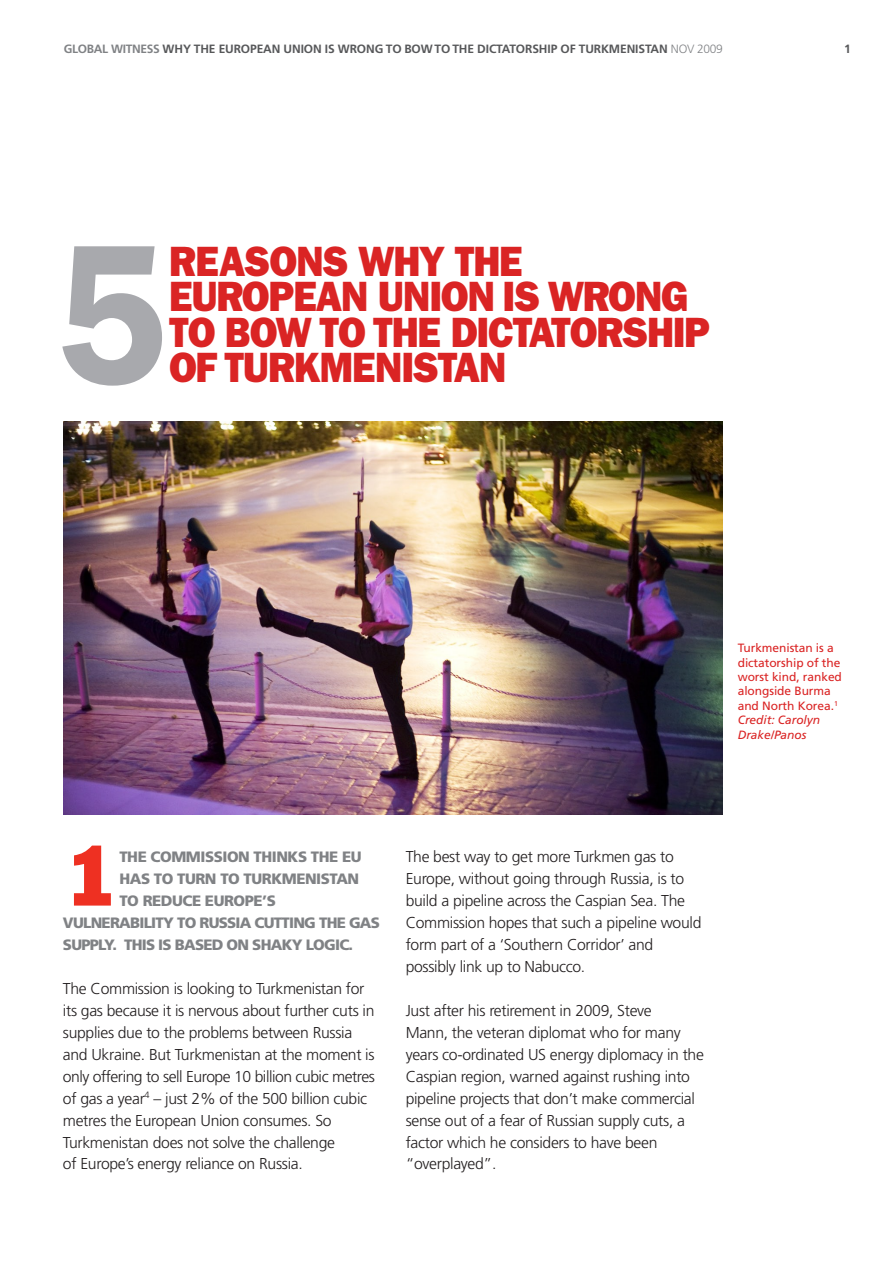
<style>
.page{position:relative;width:893px;height:1263px;background:#fff}
.page>*{position:absolute;margin:0;border:0;box-sizing:border-box;transform-origin:0 0}
.t1{font:600 200.1px "Franklin Gothic";color:#a8a9ad;scale:.93 1}
.t2{font:79.35px "Franklin Gothic";color:#ee3022}
.t3{font:800 42.6px/35.4px "Franklin Gothic";letter-spacing:-.03em;color:#da2424;scale:.93 1}
.t4{font:300 15.75px/21.9px "Frutiger";letter-spacing:-.02em;color:#231f20}
.t5{font:900 15px "Frutiger";letter-spacing:-.05em;color:#808285}
.t6{font:900 15px "Frutiger";letter-spacing:-.03em;color:#808285}
.t7{font:12px/14.4px "Frutiger";letter-spacing:-.005em;color:#da2424}
.t8{font:700 12px "Frutiger";letter-spacing:-.01em;color:#57585a}
.s1{color:#808285}
.s2{font-weight:300;color:#808285}
.s3{font-style:italic}
</style>
<div class="page">
<img style="left:64px;top:421px;width:659px;height:393px">
<p class="t8" style="left:64px;top:42px;width:661px"><span class="s1">GLOBAL WITNESS</span> WHY THE EUROPEAN UNION IS WRONG TO BOW TO THE DICTATORSHIP OF TURKMENISTAN <span class="s2">NOV 2009</span></p>
<p class="t8" style="left:844px;top:42px;width:8px">1</p>
<h1 class="t1" style="left:58px;top:197px;width:121px">5</h1>
<h3 class="t3" style="left:169px;top:244px;width:583px">REASONS WHY THE<br>EUROPEAN UNION IS WRONG<br>TO BOW TO THE DICTATORSHIP<br>OF TURKMENISTAN</h3>
<p class="t7" style="left:738px;top:641px;width:106px">Turkmenistan is a dictatorship of the worst kind, ranked alongside Burma and North Korea.<sup>1<br></sup><span class="s3">Credit: Carolyn<br>Drake/Panos</span></p>
<h2 class="t2" style="left:63px;top:825px;width:59px">1</h2>
<p class="t6" style="left:119px;top:848px;width:244px">THE COMMISSION THINKS THE EU</p>
<p class="t6" style="left:119px;top:870px;width:241px">HAS TO TURN TO TURKMENISTAN</p>
<p class="t6" style="left:119px;top:892px;width:158px">TO REDUCE EUROPE’S</p>
<p class="t5" style="left:63px;top:914px;width:319px">VULNERABILITY TO RUSSIA CUTTING THE GAS</p>
<p class="t5" style="left:63px;top:936px;width:292px">SUPPLY. THIS IS BASED ON SHAKY LOGIC.</p>
<p class="t4" style="left:63px;top:978px;width:313px">The Commission is looking to Turkmenistan for its gas because it is nervous about further cuts in supplies due to the problems between Russia and Ukraine. But Turkmenistan at the moment is only offering to sell Europe 10 billion cubic metres of gas a year<sup>4</sup> – just 2% of the 500 billion cubic metres the European Union consumes. So Turkmenistan does not solve the challenge<br>of Europe’s energy reliance on Russia.</p>
<p class="t4" style="left:406px;top:846px;width:297px">The best way to get more Turkmen gas to Europe, without going through Russia, is to build a pipeline across the Caspian Sea. The Commission hopes that such a pipeline would form part of a ‘Southern Corridor’ and possibly link up to Nabucco.</p>
<p class="t4" style="left:406px;top:1000px;width:300px">Just after his retirement in 2009, Steve<br>Mann, the veteran diplomat who for many years co-ordinated US energy diplomacy in the Caspian region, warned against rushing into pipeline projects that don’t make commercial sense out of a fear of Russian supply cuts, a factor which he considers to have been “overplayed”.</p>
</div>
